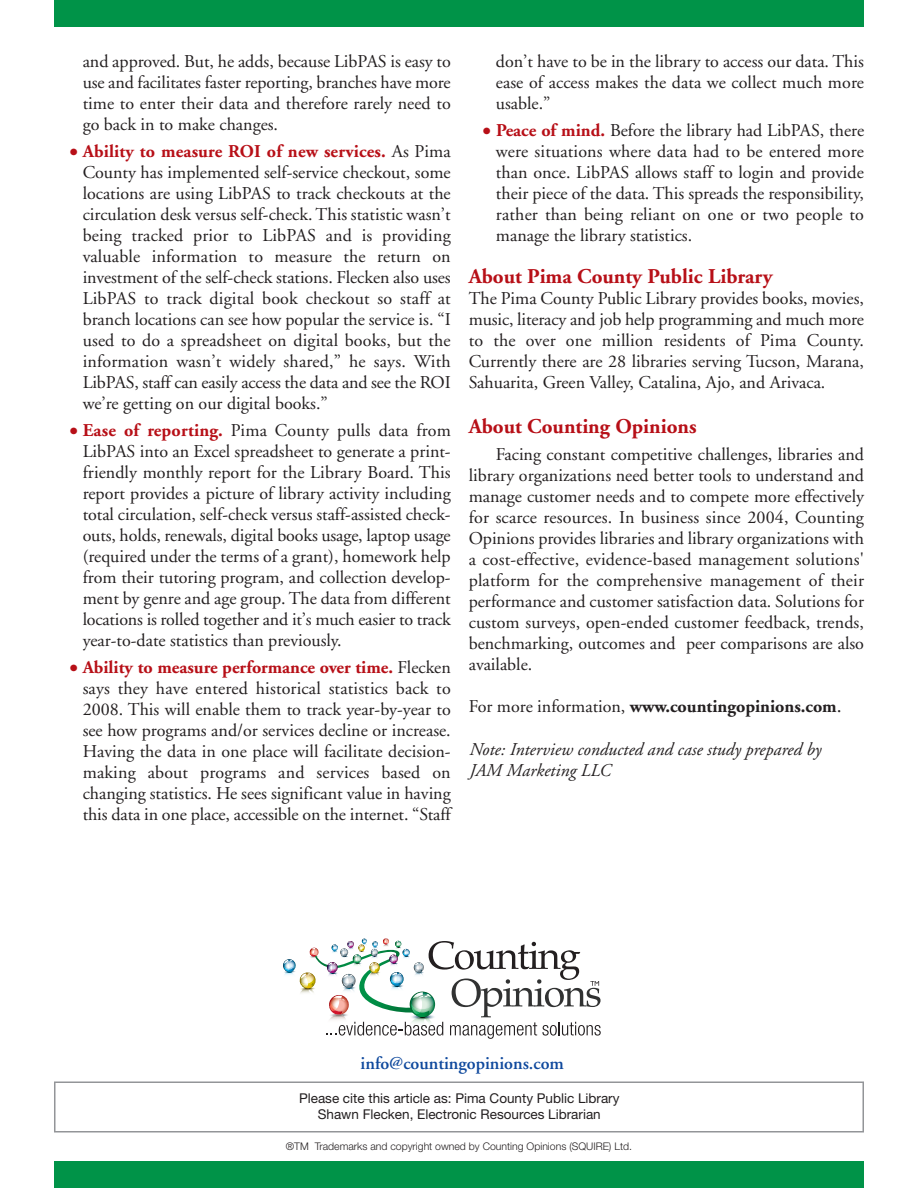
<style>
.page{position:relative;width:918px;height:1188px;background:#fff}
.page>*{position:absolute;margin:0;border:0;box-sizing:border-box;transform-origin:0 0}
.t1{font:700 21px "Adobe Garamond";color:#b70f17}
.t2{font:18px/21px "Adobe Garamond";color:#231f20;text-align:justify}
.t3{font:italic 18px/21.6px "Adobe Garamond";color:#231f20}
.t4{font:700 18px "Adobe Garamond";color:#231f20}
.t5{font:600 18px "Adobe Garamond";color:#0f499d}
.t6{font:13.5px/16.2px "Helvetica Neue";color:#231f20;text-align:center}
.t7{font:300 10.5px "Helvetica Neue";color:#231f20}
.s1{font-size:24px;color:#b70f17}
.s2{font-weight:700;color:#b70f17}
.s3{font-weight:400}
.s4{font-weight:400;font-size:19.5px}
</style>
<div class="page">
<div style="left:54px;top:1082px;width:810px;height:50px;border:2px solid #939598"></div>
<div style="left:54px;top:0;width:810px;height:27px;background:#009348"></div>
<div style="left:54px;top:1161px;width:810px;height:27px;background:#009348"></div>
<svg style="left:283px;top:938px;width:318px;height:101px"></svg>
<p class="t2" style="left:83px;top:51px;width:370px">and approved. But, he adds, because LibPAS is easy to use and facilitates faster reporting, branches have more time to enter their data and therefore rarely need to go back in to make changes.</p>
<p class="t2" style="left:83px;top:141px;width:370px;text-indent:-14px"><span class="s1">•</span> <span class="s2">Ability to measure ROI of new services.</span> As Pima County has implemented self-service checkout, some locations are using LibPAS to track checkouts at the circulation desk versus self-check. This statistic wasn’t being tracked prior to LibPAS and is providing valuable information to measure the return on investment of the self-check stations. Flecken also uses LibPAS to track digital book checkout so staff at branch locations can see how popular the service is. “I used to do a spreadsheet on digital books, but the information wasn’t widely shared,” he says. With LibPAS, staff can easily access the data and see the ROI we’re getting on our digital books.”</p>
<p class="t2" style="left:83px;top:420px;width:370px;text-indent:-14px"><span class="s1">•</span> <span class="s2">Ease of reporting.</span> Pima County pulls data from LibPAS into an Excel spreadsheet to generate a print&shy;friendly monthly report for the Library Board. This report provides a picture of library activity including total circulation, self-check versus staff-assisted check&shy;outs, holds, renewals, digital books usage, laptop usage (required under the terms of a grant), homework help from their tutoring program, and collection develop&shy;ment by genre and age group. The data from different locations is rolled together and it’s much easier to track year-to-date statistics than previously.</p>
<p class="t2" style="left:83px;top:657px;width:370px;text-indent:-14px"><span class="s1">•</span> <span class="s2">Ability to measure performance over time.</span> Flecken says they have entered historical statistics back to 2008. This will enable them to track year-by-year to see how programs and/or services decline or increase.<br>Having the data in one place will facilitate decision&shy;making about programs and services based on changing statistics. He sees significant value in having this data in one place, accessible on the internet. “Staff</p>
<p class="t2" style="left:496px;top:51px;width:370px">don’t have to be in the library to access our data. This ease of access makes the data we collect much more usable.”</p>
<p class="t2" style="left:496px;top:120px;width:370px;text-indent:-14px"><span class="s1">•</span> <span class="s2">Peace of mind.</span> Before the library had LibPAS, there were situations where data had to be entered more than once. LibPAS allows staff to login and provide their piece of the data. This spreads the responsibility, rather than being reliant on one or two people to manage the library statistics.</p>
<p class="t1" style="left:469px;top:265px;width:305px">About Pima County Public Library</p>
<p class="t2" style="left:469px;top:288px;width:397px">The Pima County Public Library provides books, movies, music, literacy and job help programming and much more to the over one million residents of Pima County.<br>Currently there are 28 libraries serving Tucson, Marana, Sahuarita, Green Valley, Catalina, Ajo, and Arivaca.</p>
<p class="t1" style="left:469px;top:415px;width:229px">About Counting Opinions</p>
<p class="t2" style="left:469px;top:444px;width:397px;text-indent:27px">Facing constant competitive challenges, libraries and library organizations need better tools to understand and manage customer needs and to compete more effectively for scarce resources. In business since 2004, Counting Opinions provides libraries and library organizations with a cost-effective, evidence-based management solutions' platform for the comprehensive management of their performance and customer satisfaction data. Solutions for custom surveys, open-ended customer feedback, trends, benchmarking, outcomes and peer comparisons are also available.</p>
<p class="t4" style="left:469px;top:696px;width:374px"><span class="s3">For more information,</span> www.countingopinions.com<span class="s4">.</span></p>
<p class="t3" style="left:469px;top:739px;width:353px">Note: Interview conducted and case study prepared by<br>JAM Marketing LLC</p>
<p class="t5" style="left:361px;top:1053px;width:205px">info@countingopinions.com</p>
<p class="t6" style="left:299px;top:1090px;width:322px">Please cite this article as: Pima County Public Library<br>Shawn Flecken, Electronic Resources Librarian</p>
<p class="t7" style="left:286px;top:1140px;width:348px">®TM Trademarks and copyright owned by Counting Opinions (SQUIRE) Ltd.</p>
</div>
